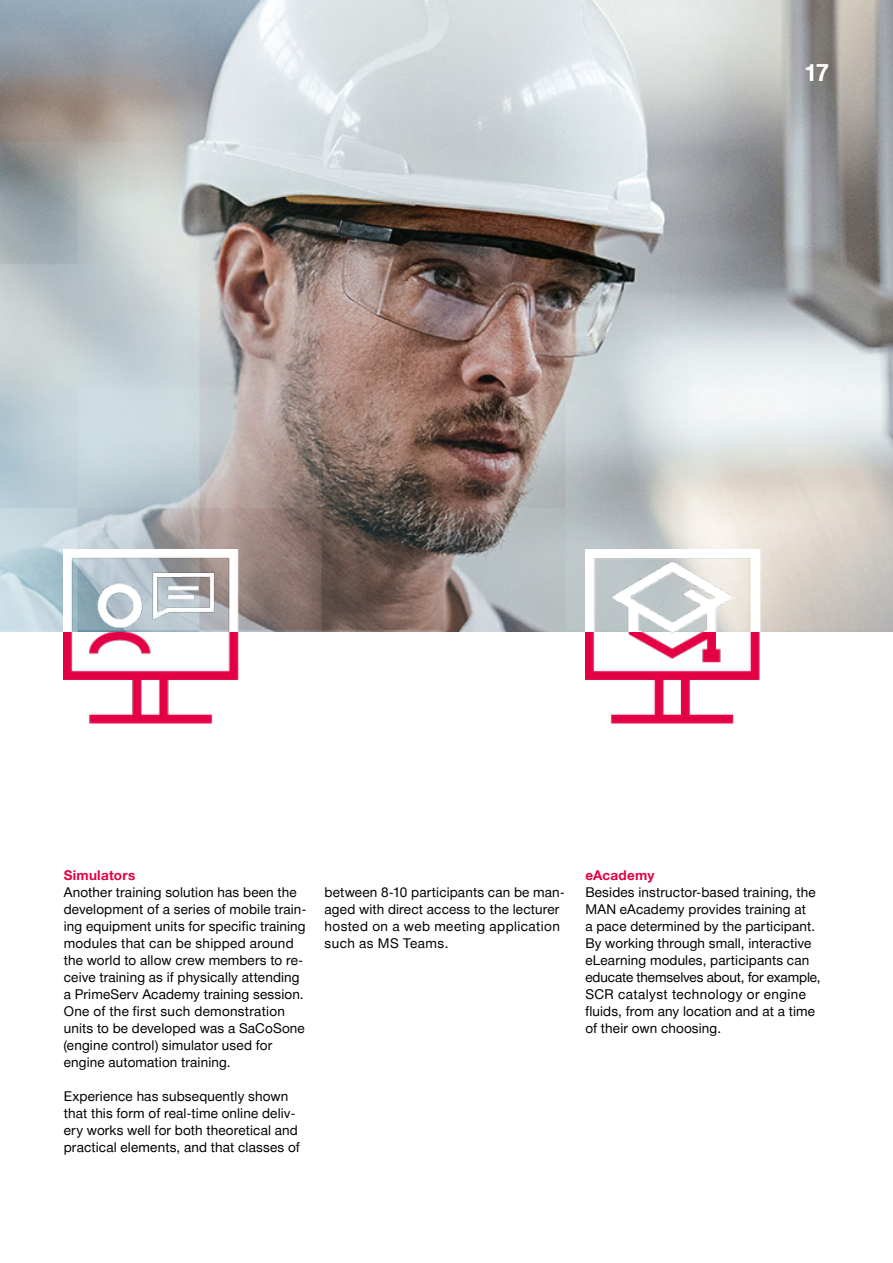
<style>
.page{position:relative;width:893px;height:1263px;background:#fff}
.page>*{position:absolute;margin:0;border:0;box-sizing:border-box;transform-origin:0 0}
.t1{font:700 24px "Man Global";color:#fff}
.t2{font:13.5px/17px "Man Global";letter-spacing:.01em;color:#000}
.t3{font:700 13.5px "Man Global";letter-spacing:.02em;color:#e40045}
</style>
<div class="page">
<img style="left:64px;top:631px;width:174px;height:93px">
<img style="left:585px;top:631px;width:175px;height:93px">
<img style="left:0;top:0;width:893px;height:631px">
<img style="left:543px;top:512px;width:260px;height:119px">
<img style="left:585px;top:549px;width:175px;height:82px">
<img style="left:64px;top:549px;width:174px;height:82px">
<h1 class="t1" style="left:804px;top:59px;width:27px">17</h1>
<p class="t3" style="left:64px;top:868px;width:73px">Simulators</p>
<p class="t2" style="left:64px;top:884px;width:244px">Another training solution has been the development of a series of mobile train&shy;ing equipment units for specific training modules that can be shipped around the world to allow crew members to re&shy;ceive training as if physically attending a PrimeServ Academy training session.<br>One of the first such demonstration units to be developed was a SaCoSone (engine control) simulator used for engine automation training.</p>
<p class="t2" style="left:64px;top:1088px;width:238px">Experience has subsequently shown that this form of real-time online deliv&shy;ery works well for both theoretical and practical elements, and that classes of</p>
<p class="t2" style="left:325px;top:884px;width:242px">between 8-10 participants can be man&shy;aged with direct access to the lecturer hosted on a web meeting application such as MS Teams.</p>
<p class="t3" style="left:585px;top:868px;width:71px">eAcademy</p>
<p class="t2" style="left:585px;top:884px;width:237px">Besides instructor-based training, the MAN eAcademy provides training at<br>a pace determined by the participant.<br>By working through small, interactive eLearning modules, participants can educate themselves about, for example, SCR catalyst technology or engine fluids, from any location and at a time of their own choosing.</p>
</div>
